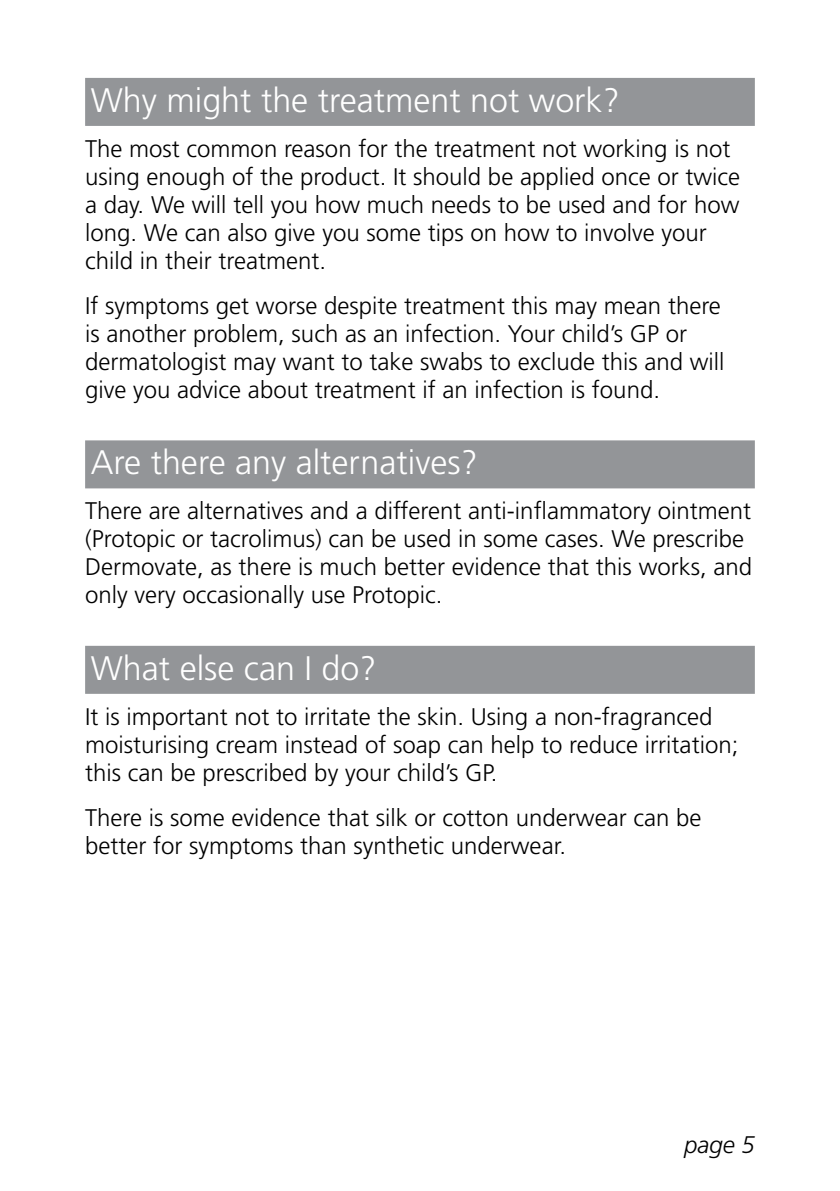
<style>
.page{position:relative;width:840px;height:1191px;background:#fff}
.page>*{position:absolute;margin:0;border:0;box-sizing:border-box;transform-origin:0 0}
.t1{font:300 34px "Frutiger";color:#fff}
.t2{font:300 24px/28px "Frutiger";color:#000}
.t3{font:italic 300 24px "Frutiger";color:#000}
</style>
<div class="page">
<div style="left:85px;top:78px;width:669px;height:48px;background:#939598"></div>
<div style="left:85px;top:440px;width:669px;height:48px;background:#939598"></div>
<div style="left:85px;top:646px;width:669px;height:48px;background:#939598"></div>
<h1 class="t1" style="left:91px;top:81px;width:530px">Why might the treatment not work?</h1>
<p class="t2" style="left:85px;top:134px;width:656px">The most common reason for the treatment not working is not using enough of the product. It should be applied once or twice a day. We will tell you how much needs to be used and for how long. We can also give you some tips on how to involve your child in their treatment.</p>
<p class="t2" style="left:85px;top:291px;width:640px">If symptoms get worse despite treatment this may mean there is another problem, such as an infection. Your child’s GP or dermatologist may want to take swabs to exclude this and will give you advice about treatment if an infection is found.</p>
<h1 class="t1" style="left:91px;top:443px;width:388px">Are there any alternatives?</h1>
<p class="t2" style="left:85px;top:497px;width:668px">There are alternatives and a different anti-inflammatory ointment (Protopic or tacrolimus) can be used in some cases. We prescribe Dermovate, as there is much better evidence that this works, and only very occasionally use Protopic.</p>
<h1 class="t1" style="left:91px;top:648px;width:287px">What else can I do?</h1>
<p class="t2" style="left:85px;top:702px;width:654px">It is important not to irritate the skin. Using a non-fragranced moisturising cream instead of soap can help to reduce irritation; this can be prescribed by your child’s GP.</p>
<p class="t2" style="left:85px;top:803px;width:617px">There is some evidence that silk or cotton underwear can be better for symptoms than synthetic underwear.</p>
<p class="t3" style="left:683px;top:1131px;width:72px">page 5</p>
</div>
